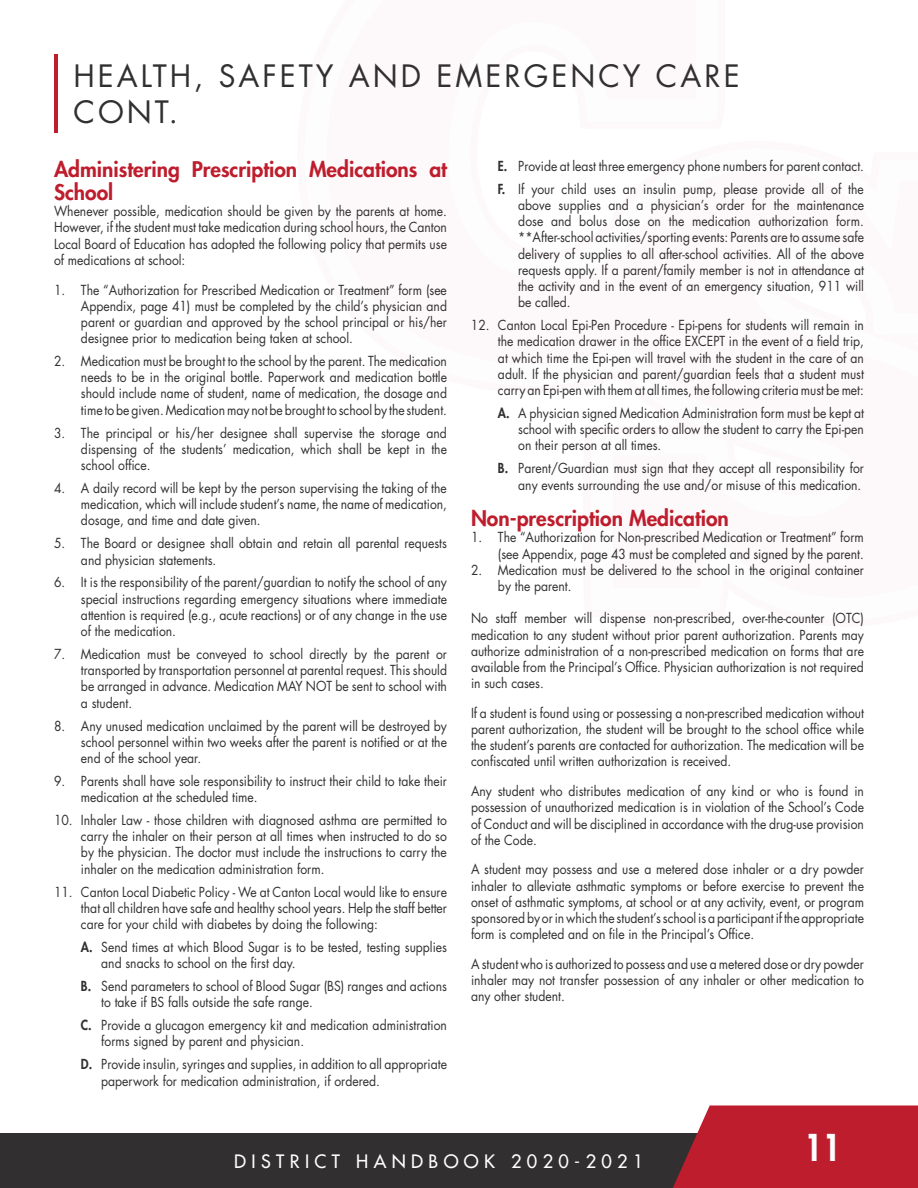
<style>
.page{position:relative;width:918px;height:1188px;background:#fff}
.page>*{position:absolute;margin:0;border:0;box-sizing:border-box;transform-origin:0 0}
.t1{font:800 36px "Futura";color:#fff;scale:.89 1}
.t2{font:30px/36px "Futura";letter-spacing:.1em;color:#312f30}
.t3{font:800 21px/23.1px "Futura";color:#be1d2d}
.t4{font:18px "Futura";letter-spacing:.3em;color:#fff}
.t5{font:13.5px/16.2px "Futura";color:#312f30;text-align:justify;scale:.9 1}
.s1{font-weight:800}
</style>
<div class="page">
<div style="left:0;top:1134px;width:918px;height:54px;background:#312f30"></div>
<svg style="left:673px;top:1105px;width:245px;height:83px;background:#bb2837"></svg>
<hr style="left:54px;top:54px;width:4px;height:79px;background:#be1d2d">
<h2 class="t2" style="left:74px;top:58px;width:668px">HEALTH, SAFETY AND EMERGENCY CARE<br>CONT.</h2>
<h3 class="t3" style="left:54px;top:157px;width:394px">Administering Prescription Medications at<br>School</h3>
<p class="t5" style="left:54px;top:203px;width:438px">Whenever possible, medication should be given by the parents at home.<br>However, if the student must take medication during school hours, the Canton Local Board of Education has adopted the following policy that permits use of medications at school:</p>
<p class="t5" style="left:81px;top:281px;width:408px;text-indent:-27px">1. The “Authorization for Prescribed Medication or Treatment” form (see Appendix, page 41) must be completed by the child’s physician and parent or guardian and approved by the school principal or his/her designee prior to medication being taken at school.</p>
<p class="t5" style="left:81px;top:353px;width:408px;text-indent:-27px">2. Medication must be brought to the school by the parent. The medication needs to be in the original bottle. Paperwork and medication bottle should include name of student, name of medication, the dosage and time to be given. Medication may not be brought to school by the student.</p>
<p class="t5" style="left:81px;top:424px;width:408px;text-indent:-27px">3. The principal or his/her designee shall supervise the storage and dispensing of the students’ medication, which shall be kept in the school office.</p>
<p class="t5" style="left:81px;top:480px;width:408px;text-indent:-27px">4. A daily record will be kept by the person supervising the taking of the medication, which will include student’s name, the name of medication, dosage, and time and date given.</p>
<p class="t5" style="left:81px;top:535px;width:408px;text-indent:-27px">5. The Board or designee shall obtain and retain all parental requests and physician statements.</p>
<p class="t5" style="left:81px;top:574px;width:408px;text-indent:-27px">6. It is the responsibility of the parent/guardian to notify the school of any special instructions regarding emergency situations where immediate attention is required (e.g., acute reactions) or of any change in the use of the medication.</p>
<p class="t5" style="left:81px;top:646px;width:408px;text-indent:-27px">7. Medication must be conveyed to school directly by the parent or transported by transportation personnel at parental request. This should be arranged in advance. Medication MAY NOT be sent to school with a student.</p>
<p class="t5" style="left:81px;top:717px;width:408px;text-indent:-27px">8. Any unused medication unclaimed by the parent will be destroyed by school personnel within two weeks after the parent is notified or at the end of the school year.</p>
<p class="t5" style="left:81px;top:773px;width:408px;text-indent:-27px">9. Parents shall have sole responsibility to instruct their child to take their medication at the scheduled time.</p>
<p class="t5" style="left:81px;top:812px;width:408px;text-indent:-27px">10. Inhaler Law - those children with diagnosed asthma are permitted to carry the inhaler on their person at all times when instructed to do so by the physician. The doctor must include the instructions to carry the inhaler on the medication administration form.</p>
<p class="t5" style="left:81px;top:883px;width:408px;text-indent:-27px">11. Canton Local Diabetic Policy - We at Canton Local would like to ensure that all children have safe and healthy school years. Help the staff better care for your child with diabetes by doing the following:</p>
<p class="t5" style="left:101px;top:939px;width:386px;text-indent:-20px"><span class="s1">A.</span> Send times at which Blood Sugar is to be tested, testing supplies and snacks to school on the first day.</p>
<p class="t5" style="left:101px;top:978px;width:386px;text-indent:-20px"><span class="s1">B.</span> Send parameters to school of Blood Sugar (BS) ranges and actions to take if BS falls outside the safe range.</p>
<p class="t5" style="left:101px;top:1017px;width:386px;text-indent:-20px"><span class="s1">C.</span> Provide a glucagon emergency kit and medication administration forms signed by parent and physician.</p>
<p class="t5" style="left:101px;top:1056px;width:386px;text-indent:-20px"><span class="s1">D.</span> Provide insulin, syringes and supplies, in addition to all appropriate paperwork for medication administration, if ordered.</p>
<p class="t5" style="left:498px;top:154px;width:408px;line-height:23px"><span class="s1">E.</span> Provide at least three emergency phone numbers for parent contact.<br><span class="s1">F.</span> If your child uses an insulin pump, please provide all of the</p>
<p class="t5" style="left:518px;top:197px;width:386px">above supplies and a physician’s order for the maintenance dose and bolus dose on the medication authorization form. **After-school activities/sporting events: Parents are to assume safe delivery of supplies to all after-school activities. All of the above requests apply. If a parent/family member is not in attendance at the activity and in the event of an emergency situation, 911 will be called.</p>
<p class="t5" style="left:498px;top:317px;width:408px;text-indent:-27px">12. Canton Local Epi-Pen Procedure - Epi-pens for students will remain in the medication drawer in the office EXCEPT in the event of a field trip, at which time the Epi-pen will travel with the student in the care of an adult. If the physician and parent/guardian feels that a student must carry an Epi-pen with them at all times, the following criteria must be met:</p>
<p class="t5" style="left:518px;top:405px;width:386px;text-indent:-20px"><span class="s1">A.</span> A physician signed Medication Administration form must be kept at school with specific orders to allow the student to carry the Epi-pen on their person at all times.</p>
<p class="t5" style="left:498px;top:460px;width:408px;text-align:right"><span class="s1">B.</span> Parent/Guardian must sign that they accept all responsibility for any events surrounding the use and/or misuse of this medication.</p>
<h3 class="t3" style="left:471px;top:506px;width:260px">Non-prescription Medication</h3>
<p class="t5" style="left:471px;top:529px;width:438px;text-align:right">1. The “Authorization for Non-prescribed Medication or Treatment” form (see Appendix, page 43 must be completed and signed by the parent.</p>
<p class="t5" style="left:498px;top:561px;width:408px;text-indent:-27px">2. Medication must be delivered to the school in the original container by the parent.</p>
<p class="t5" style="left:471px;top:610px;width:438px">No staff member will dispense non-prescribed, over-the-counter (OTC) medication to any student without prior parent authorization. Parents may authorize administration of a non-prescribed medication on forms that are available from the Principal’s Office. Physician authorization is not required in such cases.</p>
<p class="t5" style="left:471px;top:705px;width:438px">If a student is found using or possessing a non-prescribed medication without parent authorization, the student will be brought to the school office while the student’s parents are contacted for authorization. The medication will be confiscated until written authorization is received.</p>
<p class="t5" style="left:471px;top:783px;width:438px">Any student who distributes medication of any kind or who is found in possession of unauthorized medication is in violation of the School’s Code of Conduct and will be disciplined in accordance with the drug-use provision of the Code.</p>
<p class="t5" style="left:471px;top:861px;width:438px">A student may possess and use a metered dose inhaler or a dry powder inhaler to alleviate asthmatic symptoms or before exercise to prevent the onset of asthmatic symptoms, at school or at any activity, event, or program sponsored by or in which the student’s school is a participant if the appropriate form is completed and on file in the Principal’s Office.</p>
<p class="t5" style="left:471px;top:956px;width:438px">A student who is authorized to possess and use a metered dose or dry powder inhaler may not transfer possession of any inhaler or other medication to any other student.</p>
<h3 class="t4" style="left:234px;top:1150px;width:411px">DISTRICT HANDBOOK 2020-2021</h3>
<h1 class="t1" style="left:804px;top:1124px;width:43px">11</h1>
</div>
